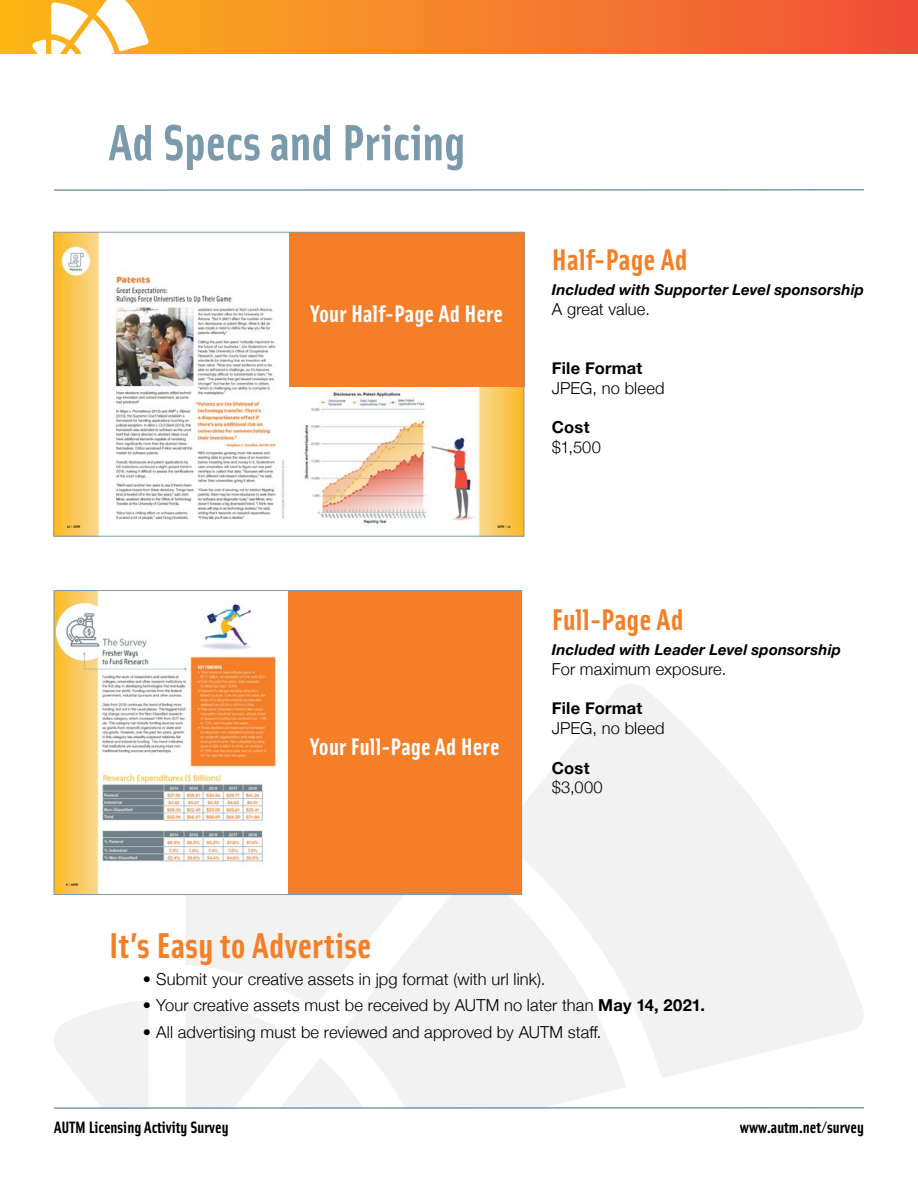
<style>
.page{position:relative;width:918px;height:1188px;background:#fff}
.page>*{position:absolute;margin:0;border:0;box-sizing:border-box;transform-origin:0 0}
.t1{font:700 51px "Solex OT";letter-spacing:-.005em;color:#7b9aac}
.BODY_COPY{font:700 36px "Solex OT";letter-spacing:.01em;color:#f57f28}
.BODY_COPY-2{font:700 30px "Solex OT";letter-spacing:.005em;color:#f57f28}
.BODY_COPY-3{font:700 24px "Solex OT";letter-spacing:.005em;color:#fff}
.BODY_COPY-4{font:300 16.5px "Helvetica Neue";letter-spacing:.005em;color:#000}
.t2{font:700 16.5px "Solex OT";color:#000}
.BODY_COPY-5{font:700 16.5px "Helvetica Neue";letter-spacing:.015em;color:#000}
.BODY_COPY-6{font:italic 700 15px "Helvetica Neue";letter-spacing:.01em;color:#000}
.s1{font-weight:700}
</style>
<div class="page">
<svg style="left:186px;top:895px;width:157px;height:105px;fill:#f2f2f3"></svg>
<svg style="left:343px;top:895px;width:283px;height:212px;fill:#f2f2f3"></svg>
<svg style="left:497px;top:684px;width:367px;height:394px;fill:#f2f2f3"></svg>
<svg style="left:186px;top:1000px;width:196px;height:107px"></svg>
<svg style="left:54px;top:1001px;width:94px;height:106px"></svg>
<svg style="left:0;top:0;width:918px;height:54px"></svg>
<svg style="left:32px;top:0;width:116px;height:54px"></svg>
<img style="left:304px;top:387px;width:218px;height:148px">
<svg style="left:55px;top:234px;width:230px;height:301px"></svg>
<img style="left:56px;top:592px;width:221px;height:301px">
<div style="left:288px;top:591px;width:234px;height:304px;background:#f57f28"></div>
<div style="left:289px;top:232px;width:235px;height:155px;background:#f57f28"></div>
<hr style="left:54px;top:1107px;width:810px;height:2px;background:#7b9aac">
<hr style="left:54px;top:189px;width:810px;height:2px;background:#7b9aac">
<div style="left:54px;top:590px;width:468px;height:305px;border:1px solid #7b9aac"></div>
<div style="left:53px;top:232px;width:471px;height:305px;border:1px solid #7b9aac"></div>
<p class="t1" style="left:109px;top:109px;width:358px">Ad Specs and Pricing</p>
<p class="BODY_COPY-3" style="left:310px;top:298px;width:195px">Your Half-Page Ad Here</p>
<p class="BODY_COPY-2" style="left:552px;top:240px;width:137px">Half-Page Ad</p>
<p class="BODY_COPY-6" style="left:552px;top:278px;width:314px">Included with Supporter Level sponsorship</p>
<p class="BODY_COPY-4" style="left:552px;top:295px;width:100px">A great value.</p>
<p class="BODY_COPY-5" style="left:552px;top:355px;width:92px">File Format</p>
<p class="BODY_COPY-4" style="left:552px;top:375px;width:114px">JPEG, no bleed</p>
<p class="BODY_COPY-5" style="left:552px;top:415px;width:39px">Cost</p>
<p class="BODY_COPY-4" style="left:552px;top:434px;width:50px">$1,500</p>
<p class="BODY_COPY-3" style="left:310px;top:731px;width:191px">Your Full-Page Ad Here</p>
<p class="BODY_COPY-2" style="left:552px;top:600px;width:133px">Full-Page Ad</p>
<p class="BODY_COPY-6" style="left:552px;top:638px;width:291px">Included with Leader Level sponsorship</p>
<p class="BODY_COPY-4" style="left:552px;top:655px;width:176px">For maximum exposure.</p>
<p class="BODY_COPY-5" style="left:552px;top:695px;width:92px">File Format</p>
<p class="BODY_COPY-4" style="left:552px;top:715px;width:114px">JPEG, no bleed</p>
<p class="BODY_COPY-5" style="left:552px;top:755px;width:39px">Cost</p>
<p class="BODY_COPY-4" style="left:552px;top:774px;width:52px">$3,000</p>
<p class="BODY_COPY" style="left:109px;top:922px;width:264px">It’s Easy to Advertise</p>
<p class="BODY_COPY-4" style="left:143px;top:966px;width:404px">• Submit your creative assets in jpg format (with url link).</p>
<p class="BODY_COPY-4" style="left:143px;top:992px;width:564px">• Your creative assets must be received by AUTM no later than <span class="s1">May 14, 2021.</span></p>
<p class="BODY_COPY-4" style="left:143px;top:1019px;width:460px">• All advertising must be reviewed and approved by AUTM staff.</p>
<p class="t2" style="left:54px;top:1117px;width:176px">AUTM Licensing Activity Survey</p>
<p class="t2" style="left:740px;top:1117px;width:126px">www.autm.net/survey</p>
</div>
